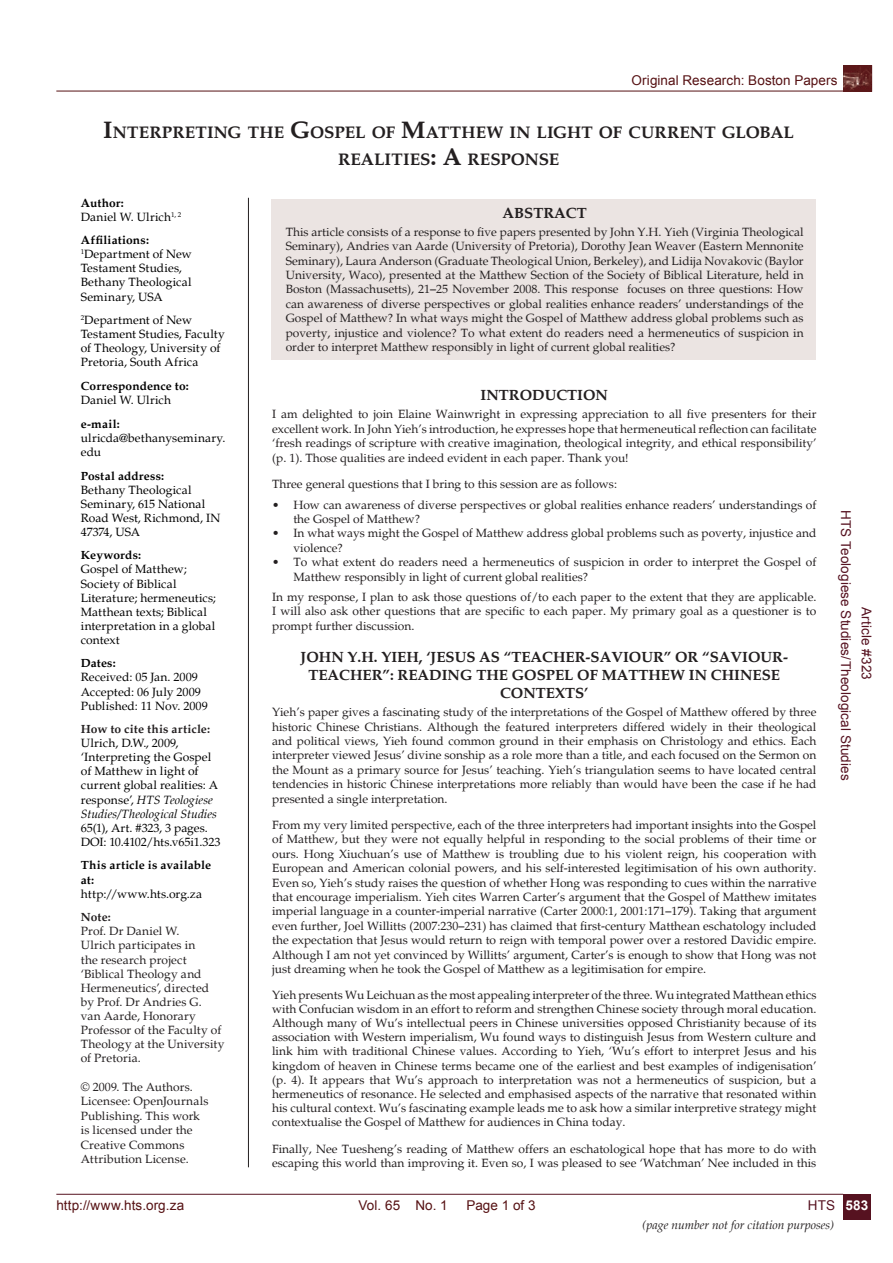
<style>
.page{position:relative;width:893px;height:1263px;background:#fff}
.page>*{position:absolute;margin:0;border:0;box-sizing:border-box;transform-origin:0 0}
.t1{font:700 16.95px/27px "Palatino";letter-spacing:.005em;color:#231f20;text-align:center}
.t2{font:700 15px/18px "Palatino";color:#231f20;text-align:center}
.t3{font:13.5px "Arial";letter-spacing:.01em;color:#561113}
.t4{font:13.5px "Arial";letter-spacing:.01em;color:#561220}
.t5{font:700 13.5px "Arial";color:#fff}
.t6{font:12px/14.4px "Palatino";color:#231f20;text-align:justify}
.t7{font:12px/14.1px "Palatino";letter-spacing:.01em;color:#000}
.t8{font:700 12px/14.4px "Palatino";letter-spacing:.015em;color:#000}
.t9{font:italic 12px "Palatino";color:#231f20}
.t10{font:700 12px "Palatino";letter-spacing:.015em;color:#231f20}
.s1{font-size:24.3px}
.s2{font-weight:700}
.s3{font-style:italic}
</style>
<div class="page">
<img style="left:846px;top:67px;width:24px;height:22px">
<hr style="left:56px;top:1194px;width:787px;height:1px;background:#561220">
<hr style="left:56px;top:91px;width:788px;height:1px;background:#561113">
<div style="left:844px;top:65px;width:28px;height:26px;border:1px solid #561113"></div>
<div style="left:843px;top:1194px;width:28px;height:25px;background:#561220"></div>
<div style="left:271px;top:199px;width:545px;height:160px;background:#ebe4e2"></div>
<hr style="left:248px;top:198px;width:1px;height:969px;background:#231f20">
<p class="t3" style="left:631px;top:71px;width:208px">Original Research: Boston Papers</p>
<h1 class="t1" style="left:103px;top:119px;width:692px"><span class="s1">I</span>NTERPRETING THE <span class="s1">G</span>OSPEL OF <span class="s1">M</span>ATTHEW IN LIGHT OF CURRENT GLOBAL<br>REALITIES<span class="s1">: A</span> RESPONSE</h1>
<p class="t7" style="left:81px;top:195px;width:102px"><span class="s2">Author:<br></span>Daniel W. Ulrich<sup>1,</sup> <sup>2</sup></p>
<p class="t7" style="left:81px;top:233px;width:113px"><span class="s2">Affiliations:<br></span><sup>1</sup>Department of New<br>Testament Studies,<br>Bethany Theological<br>Seminary, USA</p>
<p class="t7" style="left:81px;top:313px;width:145px"><sup>2</sup>Department of New<br>Testament Studies, Faculty of Theology, University of<br>Pretoria, South Africa</p>
<p class="t8" style="left:81px;top:379px;width:110px">Correspondence to:</p>
<p class="t7" style="left:81px;top:393px;width:92px">Daniel W. Ulrich</p>
<p class="t8" style="left:81px;top:416px;width:41px">e-mail:</p>
<p class="t7" style="left:81px;top:431px;width:146px">ulricda@bethanyseminary. edu</p>
<p class="t8" style="left:81px;top:468px;width:85px">Postal address:</p>
<p class="t7" style="left:81px;top:483px;width:141px">Bethany Theological<br>Seminary, 615 National<br>Road West, Richmond, IN<br>47374, USA</p>
<p class="t8" style="left:81px;top:548px;width:62px">Keywords:</p>
<p class="t7" style="left:81px;top:563px;width:137px">Gospel of Matthew;<br>Society of Biblical<br>Literature; hermeneutics;<br>Matthean texts; Biblical interpretation in a global context</p>
<p class="t8" style="left:81px;top:656px;width:36px">Dates:</p>
<p class="t7" style="left:81px;top:670px;width:129px">Received: 05 Jan. 2009<br>Accepted: 06 July 2009<br>Published: 11 Nov. 2009</p>
<p class="t10" style="left:81px;top:722px;width:131px">How to cite this article:</p>
<p class="t7" style="left:81px;top:736px;width:139px">Ulrich, D.W., 2009, ‘Interpreting the Gospel of Matthew in light of current global realities: A response’, <span class="s3">HTS Teologiese<br>Studies/Theological Studies</span></p>
<p class="t7" style="left:81px;top:821px;width:141px">65(1), Art. #323, 3 pages.<br>DOI: 10.4102/hts.v65i1.323</p>
<p class="t8" style="left:81px;top:858px;width:132px">This article is available at:</p>
<p class="t7" style="left:81px;top:887px;width:123px">http://www.hts.org.za</p>
<p class="t10" style="left:81px;top:910px;width:32px">Note:</p>
<p class="t6" style="left:81px;top:924px;width:145px;text-align:left">Prof. Dr Daniel W.<br>Ulrich participates in<br>the research project ‘Biblical Theology and<br>Hermeneutics’, directed by Prof. Dr Andries G. van Aarde, Honorary<br>Professor of the Faculty of<br>Theology at the University of Pretoria.</p>
<p class="t6" style="left:81px;top:1080px;width:129px;text-align:left">© 2009. The Authors.<br>Licensee: OpenJournals<br>Publishing. This work is licensed under the<br>Creative Commons<br>Attribution License.</p>
<p class="t2" style="left:503px;top:204px;width:86px">ABSTRACT</p>
<p class="t6" style="left:286px;top:225px;width:519px">This article consists of a response to five papers presented by John Y.H. Yieh (Virginia Theological Seminary), Andries van Aarde (University of Pretoria), Dorothy Jean Weaver (Eastern Mennonite Seminary), Laura Anderson (Graduate Theological Union, Berkeley), and Lidija Novakovic (Baylor University, Waco), presented at the Matthew Section of the Society of Biblical Literature, held in Boston (Massachusetts), 21–25 November 2008. This response focuses on three questions: How can awareness of diverse perspectives or global realities enhance readers’ understandings of the Gospel of Matthew? In what ways might the Gospel of Matthew address global problems such as poverty, injustice and violence? To what extent do readers need a hermeneutics of suspicion in order to interpret Matthew responsibly in light of current global realities?</p>
<p class="t2" style="left:481px;top:387px;width:129px">INTRODUCTION</p>
<p class="t6" style="left:272px;top:407px;width:546px">I am delighted to join Elaine Wainwright in expressing appreciation to all five presenters for their excellent work. In John Yieh’s introduction, he expresses hope that hermeneutical reflection can facilitate ‘fresh readings of scripture with creative imagination, theological integrity, and ethical responsibility’ (p. 1). Those qualities are indeed evident in each paper. Thank you!</p>
<p class="t6" style="left:272px;top:477px;width:346px">Three general questions that I bring to this session are as follows:</p>
<p class="t6" style="left:293px;top:497px;width:524px;text-indent:-21px">• How can awareness of diverse perspectives or global realities enhance readers’ understandings of the Gospel of Matthew?</p>
<p class="t6" style="left:293px;top:526px;width:524px;text-indent:-21px">• In what ways might the Gospel of Matthew address global problems such as poverty, injustice and violence?</p>
<p class="t6" style="left:293px;top:555px;width:524px;text-indent:-21px">• To what extent do readers need a hermeneutics of suspicion in order to interpret the Gospel of<br>Matthew responsibly in light of current global realities?</p>
<p class="t6" style="left:272px;top:590px;width:546px">In my response, I plan to ask those questions of/to each paper to the extent that they are applicable.<br>I will also ask other questions that are specific to each paper. My primary goal as a questioner is to prompt further discussion.</p>
<p class="t2" style="left:301px;top:648px;width:489px">JOHN Y.H. YIEH, ‘JESUS AS “TEACHER-SAVIOUR” OR “SAVIOUR-<br>TEACHER”: READING THE GOSPEL OF MATTHEW IN CHINESE<br>CONTEXTS’</p>
<p class="t6" style="left:272px;top:705px;width:546px">Yieh’s paper gives a fascinating study of the interpretations of the Gospel of Matthew offered by three historic Chinese Christians. Although the featured interpreters differed widely in their theological and political views, Yieh found common ground in their emphasis on Christology and ethics. Each interpreter viewed Jesus’ divine sonship as a role more than a title, and each focused on the Sermon on the Mount as a primary source for Jesus’ teaching. Yieh’s triangulation seems to have located central tendencies in historic Chinese interpretations more reliably than would have been the case if he had presented a single interpretation.</p>
<p class="t6" style="left:272px;top:818px;width:546px">From my very limited perspective, each of the three interpreters had important insights into the Gospel of Matthew, but they were not equally helpful in responding to the social problems of their time or ours. Hong Xiuchuan’s use of Matthew is troubling due to his violent reign, his cooperation with European and American colonial powers, and his self-interested legitimisation of his own authority.<br>Even so, Yieh’s study raises the question of whether Hong was responding to cues within the narrative that encourage imperialism. Yieh cites Warren Carter’s argument that the Gospel of Matthew imitates imperial language in a counter-imperial narrative (Carter 2000:1, 2001:171–179). Taking that argument even further, Joel Willitts (2007:230–231) has claimed that first-century Matthean eschatology included the expectation that Jesus would return to reign with temporal power over a restored Davidic empire.<br>Although I am not yet convinced by Willitts’ argument, Carter’s is enough to show that Hong was not just dreaming when he took the Gospel of Matthew as a legitimisation for empire.</p>
<p class="t6" style="left:272px;top:988px;width:546px">Yieh presents Wu Leichuan as the most appealing interpreter of the three. Wu integrated Matthean ethics with Confucian wisdom in an effort to reform and strengthen Chinese society through moral education.<br>Although many of Wu’s intellectual peers in Chinese universities opposed Christianity because of its association with Western imperialism, Wu found ways to distinguish Jesus from Western culture and link him with traditional Chinese values. According to Yieh, ‘Wu’s effort to interpret Jesus and his kingdom of heaven in Chinese terms became one of the earliest and best examples of indigenisation’ (p. 4). It appears that Wu’s approach to interpretation was not a hermeneutics of suspicion, but a hermeneutics of resonance. He selected and emphasised aspects of the narrative that resonated within his cultural context. Wu’s fascinating example leads me to ask how a similar interpretive strategy might contextualise the Gospel of Matthew for audiences in China today.</p>
<p class="t6" style="left:272px;top:1142px;width:546px">Finally, Nee Tuesheng’s reading of Matthew offers an eschatological hope that has more to do with escaping this world than improving it. Even so, I was pleased to see ‘Watchman’ Nee included in this</p>
<p class="t4" style="left:855px;top:510px;width:272px;rotate:90deg">HTS Teologiese Studies/Theological Studies</p>
<p class="t4" style="left:875px;top:606px;width:75px;rotate:90deg">Article #323</p>
<p class="t3" style="left:56px;top:1196px;width:129px">http://www.hts.org.za</p>
<p class="t4" style="left:808px;top:1196px;width:29px">HTS</p>
<p class="t3" style="left:358px;top:1196px;width:91px">Vol. 65 No. 1</p>
<p class="t3" style="left:466px;top:1196px;width:71px">Page 1 of 3</p>
<p class="t5" style="left:845px;top:1196px;width:24px">583</p>
<p class="t9" style="left:643px;top:1217px;width:193px">(page number not for citation purposes)</p>
</div>
